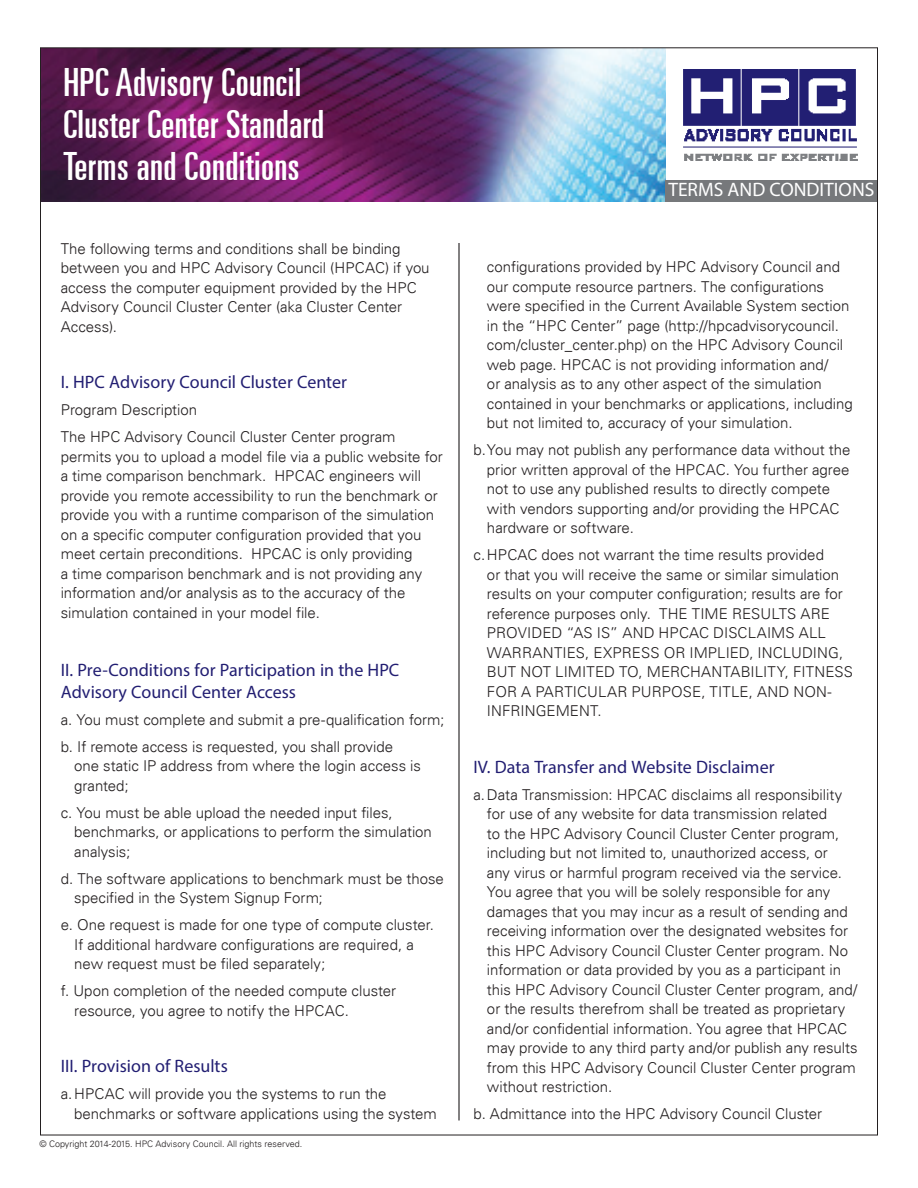
<style>
.page{position:relative;width:918px;height:1188px;background:#fff}
.page>*{position:absolute;margin:0;border:0;box-sizing:border-box;transform-origin:0 0}
._01_Title{font:ultra-condensed 39px/42px "Univers LT";letter-spacing:.01em;color:#fff}
.t1{font:19.5px "Myriad Pro";color:#fff}
._02_Body_Copy{font:18px/21.6px "Myriad Pro";color:#221e72}
._02_Body_Copy-2{font:300 15px/19.5px "Univers LT";color:#231f20}
.t2{font:300 9px "Univers LT";color:#231f20}
</style>
<div class="page">
<img style="left:42px;top:49px;width:624px;height:153px">
<div style="left:666px;top:180px;width:211px;height:22px;background:#76787b"></div>
<img style="left:683px;top:69px;width:175px;height:92px">
<hr style="left:458px;top:243px;width:2px;height:877px;background:#231f20">
<p class="_01_Title" style="left:63px;top:61px;width:262px">HPC Advisory Council<br>Cluster Center Standard<br>Terms and Conditions</p>
<p class="_02_Body_Copy-2" style="left:61px;top:239px;width:370px">The following terms and conditions shall be binding between you and HPC Advisory Council (HPCAC) if you access the computer equipment provided by the HPC Advisory Council Cluster Center (aka Cluster Center Access).</p>
<p class="_02_Body_Copy" style="left:61px;top:371px;width:288px">I. HPC Advisory Council Cluster Center</p>
<p class="_02_Body_Copy-2" style="left:61px;top:400px;width:138px">Program Description</p>
<p class="_02_Body_Copy-2" style="left:61px;top:427px;width:384px">The HPC Advisory Council Cluster Center program permits you to upload a model file via a public website for a time comparison benchmark. HPCAC engineers will provide you remote accessibility to run the benchmark or provide you with a runtime comparison of the simulation on a specific computer configuration provided that you meet certain preconditions. HPCAC is only providing<br>a time comparison benchmark and is not providing any information and/or analysis as to the accuracy of the simulation contained in your model file.</p>
<p class="_02_Body_Copy" style="left:61px;top:659px;width:340px">II. Pre-Conditions for Participation in the HPC<br>Advisory Council Center Access</p>
<p class="_02_Body_Copy-2" style="left:61px;top:710px;width:385px">a. You must complete and submit a pre-qualification form;</p>
<p class="_02_Body_Copy-2" style="left:74px;top:737px;width:348px;text-indent:-14px">b. If remote access is requested, you shall provide one static IP address from where the login access is granted;</p>
<p class="_02_Body_Copy-2" style="left:74px;top:803px;width:359px;text-indent:-14px">c. You must be able upload the needed input files, benchmarks, or applications to perform the simulation analysis;</p>
<p class="_02_Body_Copy-2" style="left:74px;top:869px;width:371px;text-indent:-14px">d. The software applications to benchmark must be those specified in the System Signup Form;</p>
<p class="_02_Body_Copy-2" style="left:74px;top:915px;width:361px;text-indent:-14px">e. One request is made for one type of compute cluster.<br>If additional hardware configurations are required, a new request must be filed separately;</p>
<p class="_02_Body_Copy-2" style="left:74px;top:981px;width:323px;text-indent:-14px">f. Upon completion of the needed compute cluster resource, you agree to notify the HPCAC.</p>
<p class="_02_Body_Copy" style="left:61px;top:1055px;width:169px">III. Provision of Results</p>
<p class="_02_Body_Copy-2" style="left:74px;top:1084px;width:364px;text-indent:-14px">a.HPCAC will provide you the systems to run the benchmarks or software applications using the system</p>
<p class="t2" style="left:39px;top:1139px;width:264px">© Copyright 2014-2015. HPC Advisory Council. All rights reserved.</p>
<h2 class="t1" style="left:668px;top:178px;width:208px">TERMS AND CONDITIONS</h2>
<p class="_02_Body_Copy-2" style="left:487px;top:257px;width:367px">configurations provided by HPC Advisory Council and our compute resource partners. The configurations were specified in the Current Available System section in the “HPC Center” page (http://hpcadvisorycouncil. com/cluster_center.php) on the HPC Advisory Council web page. HPCAC is not providing information and/<br>or analysis as to any other aspect of the simulation contained in your benchmarks or applications, including but not limited to, accuracy of your simulation.</p>
<p class="_02_Body_Copy-2" style="left:487px;top:440px;width:365px;text-indent:-14px">b.You may not publish any performance data without the prior written approval of the HPCAC. You further agree not to use any published results to directly compete with vendors supporting and/or providing the HPCAC hardware or software.</p>
<p class="_02_Body_Copy-2" style="left:487px;top:545px;width:368px;text-indent:-14px">c.HPCAC does not warrant the time results provided<br>or that you will receive the same or similar simulation results on your computer configuration; results are for reference purposes only. THE TIME RESULTS ARE PROVIDED “AS IS” AND HPCAC DISCLAIMS ALL WARRANTIES, EXPRESS OR IMPLIED, INCLUDING, BUT NOT LIMITED TO, MERCHANTABILITY, FITNESS FOR A PARTICULAR PURPOSE, TITLE, AND NON-INFRINGEMENT.</p>
<p class="_02_Body_Copy" style="left:473px;top:755px;width:303px">IV. Data Transfer and Website Disclaimer</p>
<p class="_02_Body_Copy-2" style="left:487px;top:785px;width:372px;text-indent:-14px">a.Data Transmission: HPCAC disclaims all responsibility for use of any website for data transmission related<br>to the HPC Advisory Council Cluster Center program, including but not limited to, unauthorized access, or<br>any virus or harmful program received via the service.<br>You agree that you will be solely responsible for any damages that you may incur as a result of sending and receiving information over the designated websites for this HPC Advisory Council Cluster Center program. No information or data provided by you as a participant in this HPC Advisory Council Cluster Center program, and/ or the results therefrom shall be treated as proprietary and/or confidential information. You agree that HPCAC may provide to any third party and/or publish any results from this HPC Advisory Council Cluster Center program without restriction.</p>
<p class="_02_Body_Copy-2" style="left:473px;top:1104px;width:350px">b. Admittance into the HPC Advisory Council Cluster</p>
</div>
